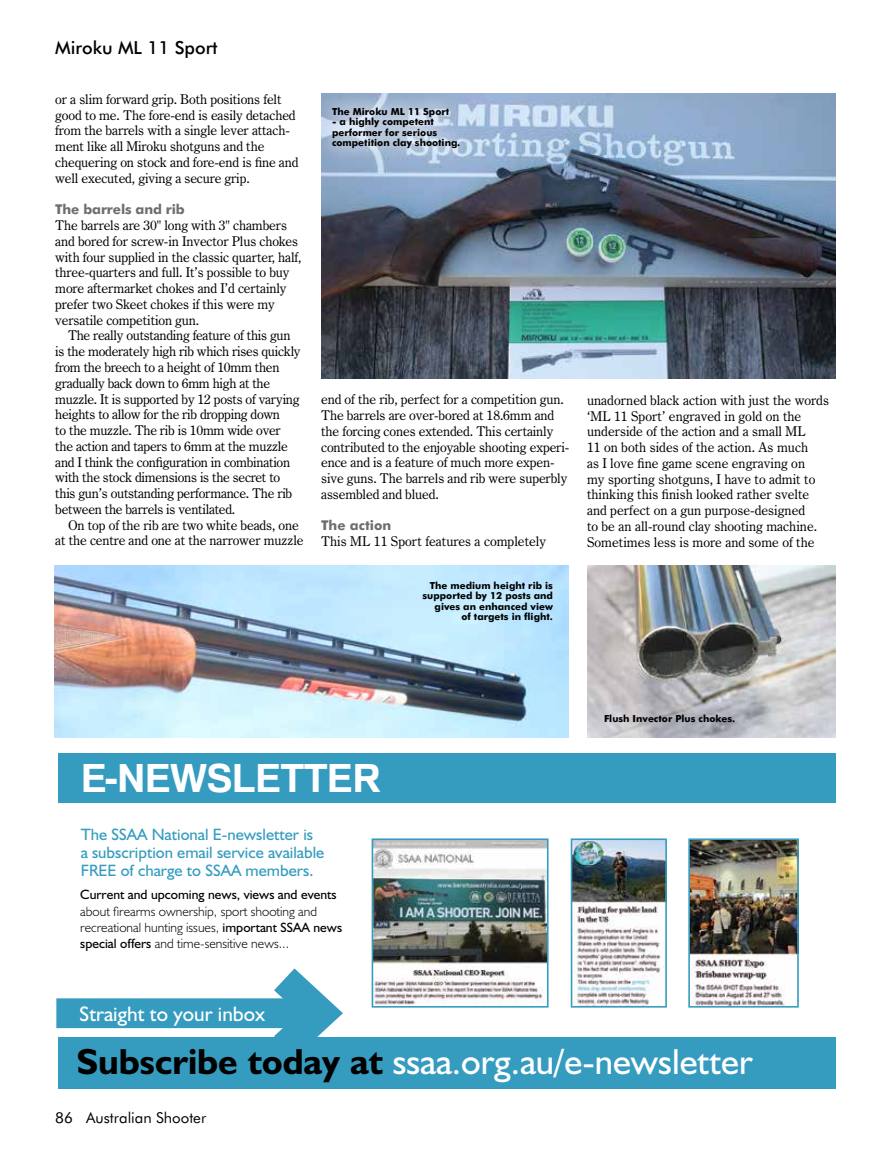
<style>
.page{position:relative;width:872px;height:1149px;background:#fff}
.page>*{position:absolute;margin:0;border:0;box-sizing:border-box;transform-origin:0 0}
.t1{font:700 39px "Familiar Pro";letter-spacing:-.02em;color:#fff}
.t2{font:36.3px "Humanist 521 BT";color:#fff}
.t3{font:21px "Humanist 521 BT";color:#fff}
.t4{font:500 18px "Futura BT";color:#000}
.t5{font:16.5px/18px "Humanist 521 BT";color:#359cbf}
.t6{font:15px "Futura BT";color:#000}
.t7{font:13.5px/15.8px "Century Oldstyle BT";letter-spacing:-.01em;color:#000}
.t8{font:300 13.5px/16.2px "Humanist 521 BT";color:#000}
.t9{font:13.5px "Humanist 521 BT";color:#000}
.t10{font:700 13.5px "Futura BT";letter-spacing:-.01em;color:#6d6e71}
.t11{font:700 9.75px/10.5px "Futura BT";color:#000}
.s1{font-size:18px}
.s2{font-weight:400}
.s3{font-weight:700;color:#000}
</style>
<div class="page">
<div style="left:56px;top:997px;width:265px;height:30px;background:#359cbf"></div>
<svg style="left:242px;top:968px;width:101px;height:68px"></svg>
<div style="left:58px;top:1036px;width:778px;height:52px;background:#359cbf"></div>
<div style="left:58px;top:753px;width:778px;height:49px;background:#359cbf"></div>
<img style="left:374px;top:841px;width:171px;height:163px">
<div style="left:371px;top:838px;width:177px;height:169px;border:2px solid #359cbf"></div>
<img style="left:691px;top:841px;width:104px;height:163px">
<div style="left:688px;top:838px;width:110px;height:169px;border:2px solid #359cbf"></div>
<img style="left:574px;top:841px;width:90px;height:163px">
<div style="left:571px;top:838px;width:96px;height:169px;border:2px solid #359cbf"></div>
<img style="left:321px;top:94px;width:515px;height:284px">
<img style="left:55px;top:565px;width:513px;height:172px">
<img style="left:587px;top:565px;width:249px;height:172px">
<svg style="left:321px;top:93px;width:158px;height:77px;background:#aec2da"></svg>
<h3 class="t4" style="left:55px;top:37px;width:164px">Miroku ML 11 Sport</h3>
<p class="t7" style="left:55px;top:91px;width:245px">or a slim forward grip. Both positions felt good to me. The fore-end is easily detached from the barrels with a single lever attach&shy;ment like all Miroku shotguns and the chequering on stock and fore-end is fine and well executed, giving a secure grip.</p>
<p class="t10" style="left:55px;top:201px;width:131px">The barrels and rib</p>
<p class="t7" style="left:55px;top:217px;width:248px">The barrels are 30" long with 3" chambers and bored for screw-in Invector Plus chokes with four supplied in the classic quarter, half, three-quarters and full. It’s possible to buy more aftermarket chokes and I’d certainly prefer two Skeet chokes if this were my versatile competition gun.</p>
<p class="t7" style="left:55px;top:327px;width:247px;text-indent:13px">The really outstanding feature of this gun is the moderately high rib which rises quickly from the breech to a height of 10mm then gradually back down to 6mm high at the muzzle. It is supported by 12 posts of varying heights to allow for the rib dropping down<br>to the muzzle. The rib is 10mm wide over the action and tapers to 6mm at the muzzle and I think the configuration in combination with the stock dimensions is the secret to this gun’s outstanding performance. The rib between the barrels is ventilated.</p>
<p class="t7" style="left:55px;top:516px;width:250px;text-indent:13px">On top of the rib are two white beads, one at the centre and one at the narrower muzzle</p>
<p class="t11" style="left:332px;top:106px;width:119px">The Miroku ML 11 Sport</p>
<p class="t11" style="left:332px;top:116px;width:130px">- a highly competent performer for serious competition clay shooting.</p>
<p class="t7" style="left:321px;top:391px;width:250px">end of the rib, perfect for a competition gun.<br>The barrels are over-bored at 18.6mm and the forcing cones extended. This certainly contributed to the enjoyable shooting experi&shy;ence and is a feature of much more expen&shy;sive guns. The barrels and rib were superbly assembled and blued.</p>
<p class="t10" style="left:321px;top:517px;width:72px">The action</p>
<p class="t7" style="left:321px;top:533px;width:227px">This ML 11 Sport features a completely</p>
<p class="t11" style="left:422px;top:579px;width:132px;text-align:right">The medium height rib is supported by 12 posts and gives an enhanced view<br>of targets in flight.</p>
<p class="t7" style="left:587px;top:392px;width:243px">unadorned black action with just the words ‘ML 11 Sport’ engraved in gold on the underside of the action and a small ML<br>11 on both sides of the action. As much<br>as I love fine game scene engraving on<br>my sporting shotguns, I have to admit to thinking this finish looked rather svelte and perfect on a gun purpose-designed<br>to be an all-round clay shooting machine.<br>Sometimes less is more and some of the</p>
<h1 class="t1" style="left:81px;top:754px;width:301px">E-NEWSLETTER</h1>
<p class="t5" style="left:81px;top:825px;width:245px">The SSAA National E-newsletter is a subscription email service available<br>FREE of charge to SSAA members<span class="s1">.</span></p>
<p class="t9" style="left:80px;top:886px;width:258px">Current and upcoming news, views and events</p>
<p class="t8" style="left:80px;top:902px;width:263px">about firearms ownership, sport shooting and recreational hunting issues, <span class="s2">important SSAA news special offers</span> and time-sensitive news...</p>
<p class="t11" style="left:604px;top:713px;width:133px">Flush Invector Plus chokes.</p>
<h3 class="t3" style="left:80px;top:1000px;width:187px">Straight to your inbox</h3>
<h2 class="t2" style="left:76px;top:1039px;width:678px"><span class="s3">Subscribe today at</span> ssaa.org.au/e-newsletter</h2>
<p class="t6" style="left:55px;top:1108px;width:152px">86 Australian Shooter</p>
</div>
